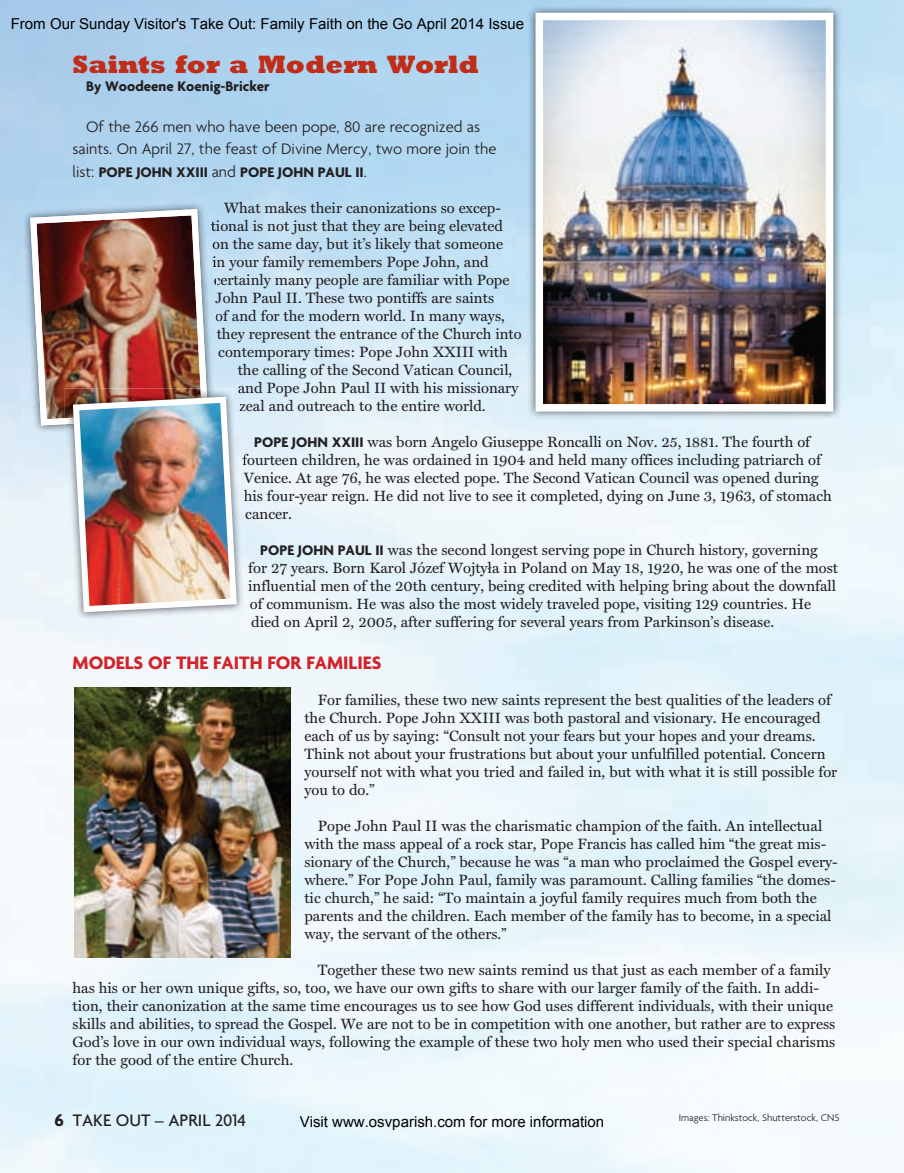
<style>
.page{position:relative;width:904px;height:1173px;background:#fff}
.page>*{position:absolute;margin:0;border:0;box-sizing:border-box;transform-origin:0 0}
.t1{font:800 25.5px "Rockwell Std";color:#c02d19}
.t2{font:700 19.5px "Agenda";color:#d1232a}
.t3{font:500 18px "Agenda";color:#231f20}
.t4{font:300 16.5px/22.5px "Agenda";color:#231f20;text-align:center}
.t5{font:15px/18px "Miller Text";color:#231f20}
.t6{font:15px "Arial";color:#000}
.t7{font:700 15px "Agenda";color:#231f20}
.t8{font:300 10.5px "Agenda";color:#231f20}
.s1{font-weight:300;font-size:16.5px}
.s2{font-family:"Agenda";font-weight:700}
.s3{font-weight:700}
</style>
<div class="page">
<img style="left:206px;top:247px;width:322px;height:925px">
<img style="left:43px;top:612px;width:54px;height:560px">
<img style="left:97px;top:619px;width:109px;height:553px">
<div style="left:245px;top:238px;width:258px;height:14px;background:#c0e0f5"></div>
<img style="left:245px;top:255px;width:244px;height:15px">
<img style="left:245px;top:273px;width:264px;height:16px">
<div style="left:245px;top:292px;width:249px;height:14px;background:#cae6f7"></div>
<img style="left:245px;top:310px;width:259px;height:14px">
<img style="left:245px;top:382px;width:273px;height:14px">
<div style="left:245px;top:400px;width:239px;height:11px;background:#e0f0fa"></div>
<img style="left:245px;top:454px;width:577px;height:14px">
<div style="left:245px;top:472px;width:573px;height:14px;background:#eef6fc"></div>
<div style="left:245px;top:490px;width:586px;height:14px;background:#f0f8fc"></div>
<img style="left:22px;top:201px;width:194px;height:232px">
<img style="left:65px;top:612px;width:179px;height:7px">
<img style="left:30px;top:209px;width:215px;height:403px">
<img style="left:527px;top:5px;width:314px;height:414px">
<img style="left:535px;top:13px;width:298px;height:398px">
<img style="left:75px;top:687px;width:216px;height:270px">
<p class="t6" style="left:11px;top:14px;width:515px">From Our Sunday Visitor's Take Out: Family Faith on the Go April 2014 Issue</p>
<h1 class="t1" style="left:73px;top:49px;width:408px">Saints for a Modern World</h1>
<p class="t7" style="left:86px;top:77px;width:185px">By Woodeene Koenig-Bricker</p>
<p class="t4" style="left:73px;top:115px;width:425px">Of the 266 men who have been pope, 80 are recognized as saints. On April 27, the feast of Divine Mercy, two more join the</p>
<p class="t7" style="left:73px;top:163px;width:296px"><span class="s1">list:</span> POPE JOHN XXIII <span class="s1">and</span> POPE JOHN PAUL II<span class="s1">.</span></p>
<p class="t5" style="left:224px;top:199px;width:278px">What makes their canonizations so excep-</p>
<p class="t5" style="left:211px;top:217px;width:293px">tional is not just that they are being elevated</p>
<p class="t5" style="left:212px;top:235px;width:292px">on the same day, but it’s likely that someone</p>
<p class="t5" style="left:212px;top:253px;width:278px">in your family remembers Pope John, and</p>
<p class="t5" style="left:214px;top:271px;width:297px">certainly many people are familiar with Pope</p>
<p class="t5" style="left:215px;top:289px;width:280px">John Paul II. These two pontiffs are saints</p>
<p class="t5" style="left:215px;top:307px;width:291px">of and for the modern world. In many ways,</p>
<p class="t5" style="left:217px;top:325px;width:306px">they represent the entrance of the Church into</p>
<p class="t5" style="left:218px;top:343px;width:291px">contemporary times: Pope John XXIII with</p>
<p class="t5" style="left:238px;top:361px;width:276px">the calling of the Second Vatican Council,</p>
<p class="t5" style="left:238px;top:379px;width:282px">and Pope John Paul II with his missionary</p>
<p class="t5" style="left:239px;top:397px;width:248px">zeal and outreach to the entire world.</p>
<p class="t5" style="left:242px;top:433px;width:591px;text-indent:12px"><span class="s2">POPE JOHN XXIII</span> was born Angelo Giuseppe Roncalli on Nov. 25, 1881. The fourth of fourteen children, he was ordained in 1904 and held many offices including patriarch of Venice. At age 76, he was elected pope. The Second Vatican Council was opened during his four-year reign. He did not live to see it completed, dying on June 3, 1963, of stomach cancer.</p>
<p class="t5" style="left:248px;top:541px;width:591px;text-indent:12px"><span class="s2">POPE JOHN PAUL II</span> was the second longest serving pope in Church history, governing for 27 years. Born Karol Józef Wojtyła in Poland on May 18, 1920, he was one of the most influential men of the 20th century, being credited with helping bring about the downfall of communism. He was also the most widely traveled pope, visiting 129 countries. He died on April 2, 2005, after suffering for several years from Parkinson’s disease.</p>
<h2 class="t2" style="left:73px;top:650px;width:310px">MODELS OF THE FAITH FOR FAMILIES</h2>
<p class="t5" style="left:304px;top:690px;width:534px;text-indent:14px">For families, these two new saints represent the best qualities of the leaders of the Church. Pope John XXIII was both pastoral and visionary. He encouraged each of us by saying: “Consult not your fears but your hopes and your dreams.<br>Think not about your frustrations but about your unfulfilled potential. Concern yourself not with what you tried and failed in, but with what it is still possible for you to do.”</p>
<p class="t5" style="left:304px;top:816px;width:534px;text-indent:14px">Pope John Paul II was the charismatic champion of the faith. An intellectual with the mass appeal of a rock star, Pope Francis has called him “the great mis&shy;sionary of the Church,” because he was “a man who proclaimed the Gospel every&shy;where.” For Pope John Paul, family was paramount. Calling families “the domes&shy;tic church,” he said: “To maintain a joyful family requires much from both the parents and the children. Each member of the family has to become, in a special way, the servant of the others.”</p>
<p class="t5" style="left:73px;top:960px;width:764px;text-indent:245px">Together these two new saints remind us that just as each member of a family has his or her own unique gifts, so, too, we have our own gifts to share with our larger family of the faith. In addi&shy;tion, their canonization at the same time encourages us to see how God uses different individuals, with their unique skills and abilities, to spread the Gospel. We are not to be in competition with one another, but rather are to express God’s love in our own individual ways, following the example of these two holy men who used their special charisms for the good of the entire Church.</p>
<p class="t3" style="left:54px;top:1109px;width:193px"><span class="s3">6</span> TAKE OUT – APRIL 2014</p>
<p class="t6" style="left:299px;top:1111px;width:306px">Visit www.osvparish.com for more information</p>
<p class="t8" style="left:678px;top:1110px;width:162px">Images: Thinkstock, Shutterstock, CNS</p>
</div>
